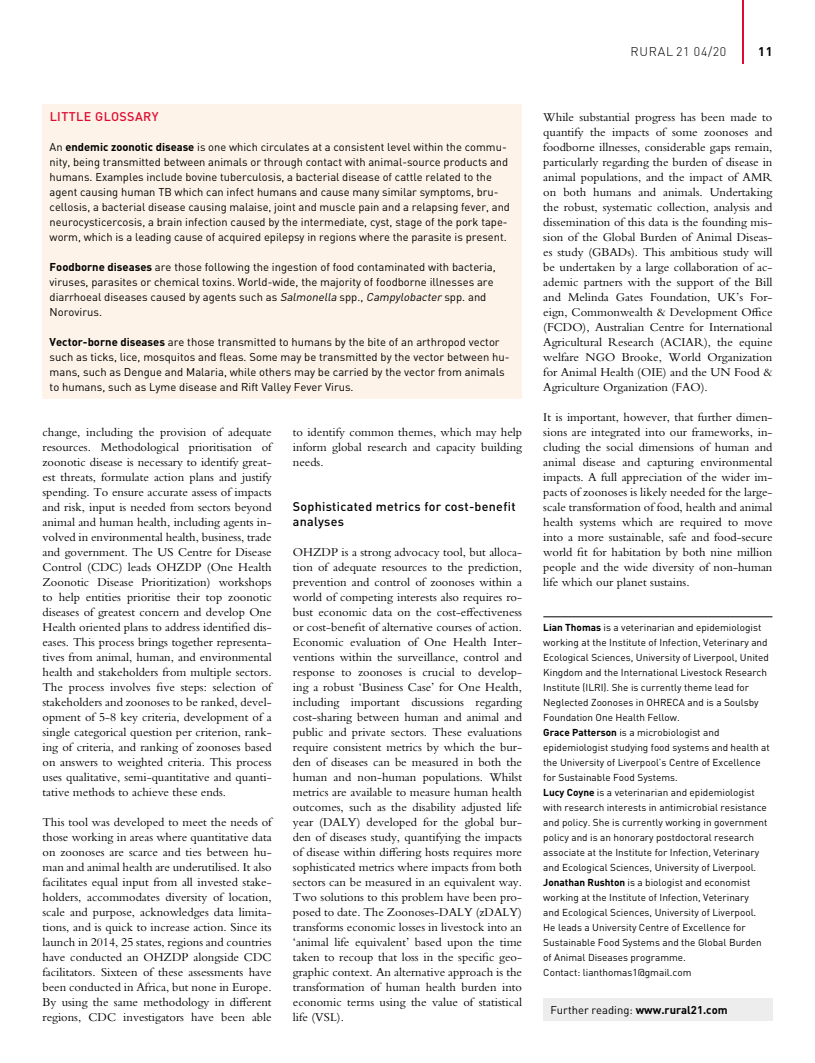
<style>
.page{position:relative;width:815px;height:1063px;background:#fff}
.page>*{position:absolute;margin:0;border:0;box-sizing:border-box;transform-origin:0 0}
.t1{font:12.5px/15px "Bembo Std";color:#000;text-align:justify}
.t2{font:500 12.5px/15px "DIN Pro";letter-spacing:.025em;color:#000}
.t3{font:500 12.5px "DIN Pro";letter-spacing:.035em;color:#dd0b2f}
.t4{font:300 12.5px "DIN Pro";letter-spacing:.06em;color:#000}
.t5{font:700 12.5px "DIN Pro";color:#000}
.t6{font:11.25px/15px "DIN Pro";color:#000}
.t7{font:10px/15px "DIN Pro";color:#000}
.s1{font-weight:700}
.s2{font-style:italic}
</style>
<div class="page">
<hr style="left:742px;top:0;width:2px;height:64px;background:#dd0b2f">
<hr style="left:543px;top:617px;width:229px;height:1px;background:#000">
<div style="left:543px;top:999px;width:229px;height:22px;background:#ededed"></div>
<div style="left:43px;top:104px;width:479px;height:294px;background:#fdf3e8"></div>
<p class="t4" style="left:630px;top:43px;width:97px">RURAL 21 04/20</p>
<p class="t5" style="left:758px;top:43px;width:16px">11</p>
<p class="t3" style="left:50px;top:108px;width:111px">LITTLE GLOSSARY</p>
<p class="t6" style="left:50px;top:139px;width:462px">An <span class="s1">endemic zoonotic disease</span> is one which circulates at a consistent level within the commu&shy;nity, being transmitted between animals or through contact with animal-source products and humans. Examples include bovine tuberculosis, a bacterial disease of cattle related to the agent causing human TB which can infect humans and cause many similar symptoms, bru&shy;cellosis, a bacterial disease causing malaise, joint and muscle pain and a relapsing fever, and neurocysticercosis, a brain infection caused by the intermediate, cyst, stage of the pork tape&shy;worm, which is a leading cause of acquired epilepsy in regions where the parasite is present.</p>
<p class="t6" style="left:50px;top:259px;width:448px"><span class="s1">Foodborne diseases</span> are those following the ingestion of food contaminated with bacteria, viruses, parasites or chemical toxins. World-wide, the majority of foodborne illnesses are diarrhoeal diseases caused by agents such as <span class="s2">Salmonella</span> spp., <span class="s2">Campylobacter</span> spp. and Norovirus.</p>
<p class="t6" style="left:50px;top:334px;width:461px"><span class="s1">Vector-borne diseases</span> are those transmitted to humans by the bite of an arthropod vector such as ticks, lice, mosquitos and fleas. Some may be transmitted by the vector between hu&shy;mans, such as Dengue and Malaria, while others may be carried by the vector from animals to humans, such as Lyme disease and Rift Valley Fever Virus.</p>
<p class="t1" style="left:43px;top:425px;width:231px">change, including the provision of adequate resources. Methodological prioritisation of zoonotic disease is necessary to identify great&shy;est threats, formulate action plans and justify spending. To ensure accurate assess of impacts and risk, input is needed from sectors beyond animal and human health, including agents in&shy;volved in environmental health, business, trade and government. The US Centre for Disease Control (CDC) leads OHZDP (One Health Zoonotic Disease Prioritization) workshops to help entities prioritise their top zoonotic diseases of greatest concern and develop One Health oriented plans to address identified dis&shy;eases. This process brings together representa&shy;tives from animal, human, and environmental health and stakeholders from multiple sectors.<br>The process involves five steps: selection of stakeholders and zoonoses to be ranked, devel&shy;opment of 5-8 key criteria, development of a single categorical question per criterion, rank&shy;ing of criteria, and ranking of zoonoses based on answers to weighted criteria. This process uses qualitative, semi-quantitative and quanti&shy;tative methods to achieve these ends.</p>
<p class="t1" style="left:43px;top:815px;width:231px">This tool was developed to meet the needs of those working in areas where quantitative data on zoonoses are scarce and ties between hu&shy;man and animal health are underutilised. It also facilitates equal input from all invested stake&shy;holders, accommodates diversity of location, scale and purpose, acknowledges data limita&shy;tions, and is quick to increase action. Since its launch in 2014, 25 states, regions and countries have conducted an OHZDP alongside CDC facilitators. Sixteen of these assessments have been conducted in Africa, but none in Europe.<br>By using the same methodology in different regions, CDC investigators have been able</p>
<p class="t1" style="left:293px;top:425px;width:231px">to identify common themes, which may help inform global research and capacity building needs.</p>
<p class="t2" style="left:293px;top:499px;width:224px">Sophisticated metrics for cost-benefit analyses</p>
<p class="t1" style="left:293px;top:545px;width:231px">OHZDP is a strong advocacy tool, but alloca&shy;tion of adequate resources to the prediction, prevention and control of zoonoses within a world of competing interests also requires ro&shy;bust economic data on the cost-effectiveness or cost-benefit of alternative courses of action.<br>Economic evaluation of One Health Inter&shy;ventions within the surveillance, control and response to zoonoses is crucial to develop&shy;ing a robust ‘Business Case’ for One Health, including important discussions regarding cost-sharing between human and animal and public and private sectors. These evaluations require consistent metrics by which the bur&shy;den of diseases can be measured in both the human and non-human populations. Whilst metrics are available to measure human health outcomes, such as the disability adjusted life year (DALY) developed for the global bur&shy;den of diseases study, quantifying the impacts of disease within differing hosts requires more sophisticated metrics where impacts from both sectors can be measured in an equivalent way.<br>Two solutions to this problem have been pro&shy;posed to date. The Zoonoses-DALY (zDALY) transforms economic losses in livestock into an ‘animal life equivalent’ based upon the time taken to recoup that loss in the specific geo&shy;graphic context. An alternative approach is the transformation of human health burden into economic terms using the value of statistical life (VSL).</p>
<p class="t1" style="left:543px;top:110px;width:231px">While substantial progress has been made to quantify the impacts of some zoonoses and foodborne illnesses, considerable gaps remain, particularly regarding the burden of disease in animal populations, and the impact of AMR on both humans and animals. Undertaking the robust, systematic collection, analysis and dissemination of this data is the founding mis&shy;sion of the Global Burden of Animal Diseas&shy;es study (GBADs). This ambitious study will be undertaken by a large collaboration of ac&shy;ademic partners with the support of the Bill and Melinda Gates Foundation, UK’s For&shy;eign, Commonwealth &amp; Development Office (FCDO), Australian Centre for International Agricultural Research (ACIAR), the equine welfare NGO Brooke, World Organization for Animal Health (OIE) and the UN Food &amp; Agriculture Organization (FAO).</p>
<p class="t1" style="left:543px;top:410px;width:231px">It is important, however, that further dimen&shy;sions are integrated into our frameworks, in&shy;cluding the social dimensions of human and animal disease and capturing environmental impacts. A full appreciation of the wider im&shy;pacts of zoonoses is likely needed for the large&shy;scale transformation of food, health and animal health systems which are required to move into a more sustainable, safe and food-secure world fit for habitation by both nine million people and the wide diversity of non-human life which our planet sustains.</p>
<p class="t7" style="left:543px;top:620px;width:228px"><span class="s1">Lian Thomas</span> is a veterinarian and epidemiologist working at the Institute of Infection, Veterinary and Ecological Sciences, University of Liverpool, United Kingdom and the International Livestock Research Institute (ILRI). She is currently theme lead for Neglected Zoonoses in OHRECA and is a Soulsby Foundation One Health Fellow.<br><span class="s1">Grace Patterson</span> is a microbiologist and epidemiologist studying food systems and health at the University of Liverpool’s Centre of Excellence for Sustainable Food Systems.<br><span class="s1">Lucy Coyne</span> is a veterinarian and epidemiologist with research interests in antimicrobial resistance and policy. She is currently working in government policy and is an honorary postdoctoral research associate at the Institute for Infection, Veterinary and Ecological Sciences, University of Liverpool.<br><span class="s1">Jonathan Rushton</span> is a biologist and economist working at the Institute of Infection, Veterinary<br>and Ecological Sciences, University of Liverpool.<br>He leads a University Centre of Excellence for Sustainable Food Systems and the Global Burden of Animal Diseases programme.<br>Contact: lianthomas1@gmail.com</p>
<p class="t6" style="left:550px;top:1002px;width:179px">Further reading: <span class="s1">www.rural21.com</span></p>
</div>
